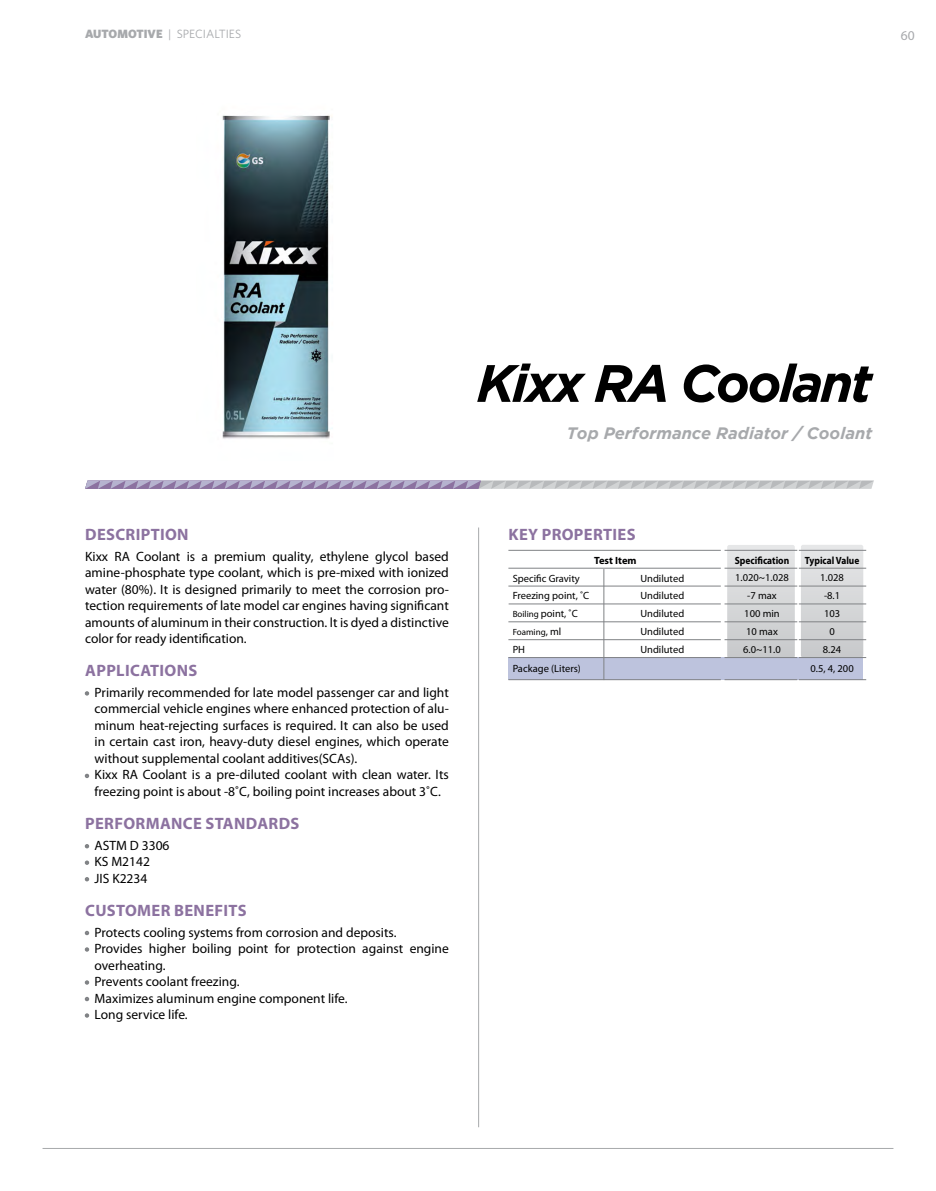
<style>
.page{position:relative;width:936px;height:1191px;background:#fff}
.page>*{position:absolute;margin:0;border:0;box-sizing:border-box;transform-origin:0 0}
.t1{font:italic 700 52.5px "Gotham";letter-spacing:-.05em;color:#000}
.t2{font:700 16.5px "Myriad Pro";letter-spacing:.02em;color:#8c72a0}
.t3{font:italic 700 16.5px "Gotham";color:#a7a9ac}
.t4{font:13.5px/16.5px "Myriad Pro";color:#000;text-align:justify}
.t5{font:13.5px "Myriad Pro";color:#a7a9ac}
.t6{font:12px "Whitney";color:#a7a9ac}
.t7{font:10.5px/17.7px "Myriad Pro";color:#000}
.t8{font:700 10.5px "Myriad Pro";color:#000;scale:.9 1}
.t9{font:700 10.5px "Myriad Pro";color:#000;scale:.89 1}
.t10{font:700 10.5px "Myriad Pro";color:#000}
.t11{font:9px "Myriad Pro";color:#000}
.s1{font-weight:900}
.s2{color:#808285}
.s3{font-size:9px}
.s4{font-size:10.5px}
</style>
<div class="page">
<img style="left:222px;top:115px;width:111px;height:324px">
<hr style="left:478px;top:527px;width:1px;height:600px;background:#a7a9ac">
<hr style="left:43px;top:1148px;width:850px;height:1px;background:#a7a9ac">
<svg style="left:85px;top:480px;width:789px;height:9px;background:#b5aec1"></svg>
<div style="left:508px;top:657px;width:355px;height:23px;background:#bdc3dd"></div>
<hr style="left:508px;top:568px;width:212px;height:1px;background:#808285">
<hr style="left:508px;top:550px;width:212px;height:1px;background:#808285">
<hr style="left:508px;top:585px;width:212px;height:1px;background:#808285">
<hr style="left:508px;top:603px;width:212px;height:1px;background:#808285">
<hr style="left:508px;top:621px;width:212px;height:1px;background:#808285">
<hr style="left:508px;top:639px;width:212px;height:1px;background:#808285">
<hr style="left:508px;top:657px;width:212px;height:1px;background:#808285">
<hr style="left:508px;top:679px;width:212px;height:1px;background:#808285">
<svg style="left:727px;top:545px;width:67px;height:112px;background:#d5d6d7"></svg>
<svg style="left:800px;top:545px;width:63px;height:112px;background:#d5d6d8"></svg>
<hr style="left:724px;top:568px;width:73px;height:1px;background:#808285">
<hr style="left:798px;top:568px;width:68px;height:1px;background:#808285">
<hr style="left:724px;top:550px;width:73px;height:1px;background:#808285">
<hr style="left:798px;top:550px;width:68px;height:1px;background:#808285">
<hr style="left:724px;top:585px;width:73px;height:1px;background:#808285">
<hr style="left:798px;top:585px;width:68px;height:1px;background:#808285">
<hr style="left:724px;top:603px;width:73px;height:1px;background:#808285">
<hr style="left:798px;top:603px;width:68px;height:1px;background:#808285">
<hr style="left:724px;top:621px;width:73px;height:1px;background:#808285">
<hr style="left:798px;top:621px;width:68px;height:1px;background:#808285">
<hr style="left:724px;top:639px;width:73px;height:1px;background:#808285">
<hr style="left:798px;top:639px;width:68px;height:1px;background:#808285">
<hr style="left:724px;top:657px;width:73px;height:1px;background:#808285">
<hr style="left:724px;top:679px;width:73px;height:1px;background:#808285">
<hr style="left:798px;top:657px;width:68px;height:1px;background:#808285">
<hr style="left:798px;top:679px;width:68px;height:1px;background:#808285">
<hr style="left:603px;top:569px;width:1px;height:111px;background:#808285">
<p class="t6" style="left:85px;top:27px;width:157px"><span class="s1">AUTOMOTIVE</span> | SPECIALTIES</p>
<p class="t5" style="left:900px;top:27px;width:15px">60</p>
<h1 class="t1" style="left:476px;top:353px;width:397px">Kixx RA Coolant</h1>
<p class="t3" style="left:566px;top:424px;width:307px">Top Performance Radiator / Coolant</p>
<p class="t2" style="left:85px;top:523px;width:105px">DESCRIPTION</p>
<p class="t4" style="left:85px;top:547px;width:365px">Kixx RA Coolant is a premium quality, ethylene glycol based amine-phosphate type coolant, which is pre-mixed with ionized water (80%). It is designed primarily to meet the corrosion pro&shy;tection requirements of late model car engines having significant amounts of aluminum in their construction. lt is dyed a distinctive color for ready identification.</p>
<p class="t2" style="left:85px;top:660px;width:114px">APPLICATIONS</p>
<p class="t4" style="left:95px;top:684px;width:356px;text-indent:-10px"><span class="s2">•</span> Primarily recommended for late model passenger car and light commercial vehicle engines where enhanced protection of alu&shy;minum heat-rejecting surfaces is required. It can also be used in certain cast iron, heavy-duty diesel engines, which operate without supplemental coolant additives(SCAs).</p>
<p class="t4" style="left:85px;top:766px;width:365px;text-align:center"><span class="s2">•</span> Kixx RA Coolant is a pre-diluted coolant with clean water. Its freezing point is about -8˚C, boiling point increases about 3˚C.</p>
<p class="t2" style="left:85px;top:812px;width:216px">PERFORMANCE STANDARDS</p>
<p class="t4" style="left:85px;top:836px;width:86px"><span class="s2">•</span> ASTM D 3306</p>
<p class="t4" style="left:85px;top:853px;width:66px"><span class="s2">•</span> KS M2142</p>
<p class="t4" style="left:85px;top:869px;width:64px"><span class="s2">•</span> JIS K2234</p>
<p class="t2" style="left:85px;top:899px;width:163px">CUSTOMER BENEFITS</p>
<p class="t4" style="left:85px;top:923px;width:313px"><span class="s2">•</span> Protects cooling systems from corrosion and deposits.</p>
<p class="t4" style="left:95px;top:940px;width:356px;text-indent:-10px"><span class="s2">•</span> Provides higher boiling point for protection against engine overheating.</p>
<p class="t4" style="left:85px;top:973px;width:156px"><span class="s2">•</span> Prevents coolant freezing.</p>
<p class="t4" style="left:85px;top:989px;width:264px"><span class="s2">•</span> Maximizes aluminum engine component life.</p>
<p class="t4" style="left:85px;top:1006px;width:104px"><span class="s2">•</span> Long service life.</p>
<p class="t2" style="left:508px;top:523px;width:128px">KEY PROPERTIES</p>
<p class="t10" style="left:594px;top:553px;width:44px">Test Item</p>
<p class="t7" style="left:512px;top:569px;width:78px">Specific Gravity<br>Freezing point, ˚C<br><span class="s3">Boiling</span> point, ˚C</p>
<p class="t11" style="left:512px;top:626px;width:50px">Foaming<span class="s4">, ml</span></p>
<p class="t7" style="left:512px;top:639px;width:70px;line-height:19.2px">PH<br>Package (Liters)</p>
<p class="t7" style="left:640px;top:569px;width:45px;text-align:justify">Undiluted Undiluted Undiluted Undiluted Undiluted</p>
<p class="t8" style="left:734px;top:553px;width:62px">Specification</p>
<p class="t7" style="left:735px;top:569px;width:55px;text-align:center">1.020~1.028 -7 max<br>100 min<br>10 max<br>6.0~11.0</p>
<p class="t9" style="left:804px;top:553px;width:63px">Typical Value</p>
<p class="t7" style="left:820px;top:569px;width:25px;text-align:center">1.028 -8.1<br>103<br>0<br>8.24</p>
<p class="t7" style="left:810px;top:659px;width:45px">0.5, 4, 200</p>
</div>
